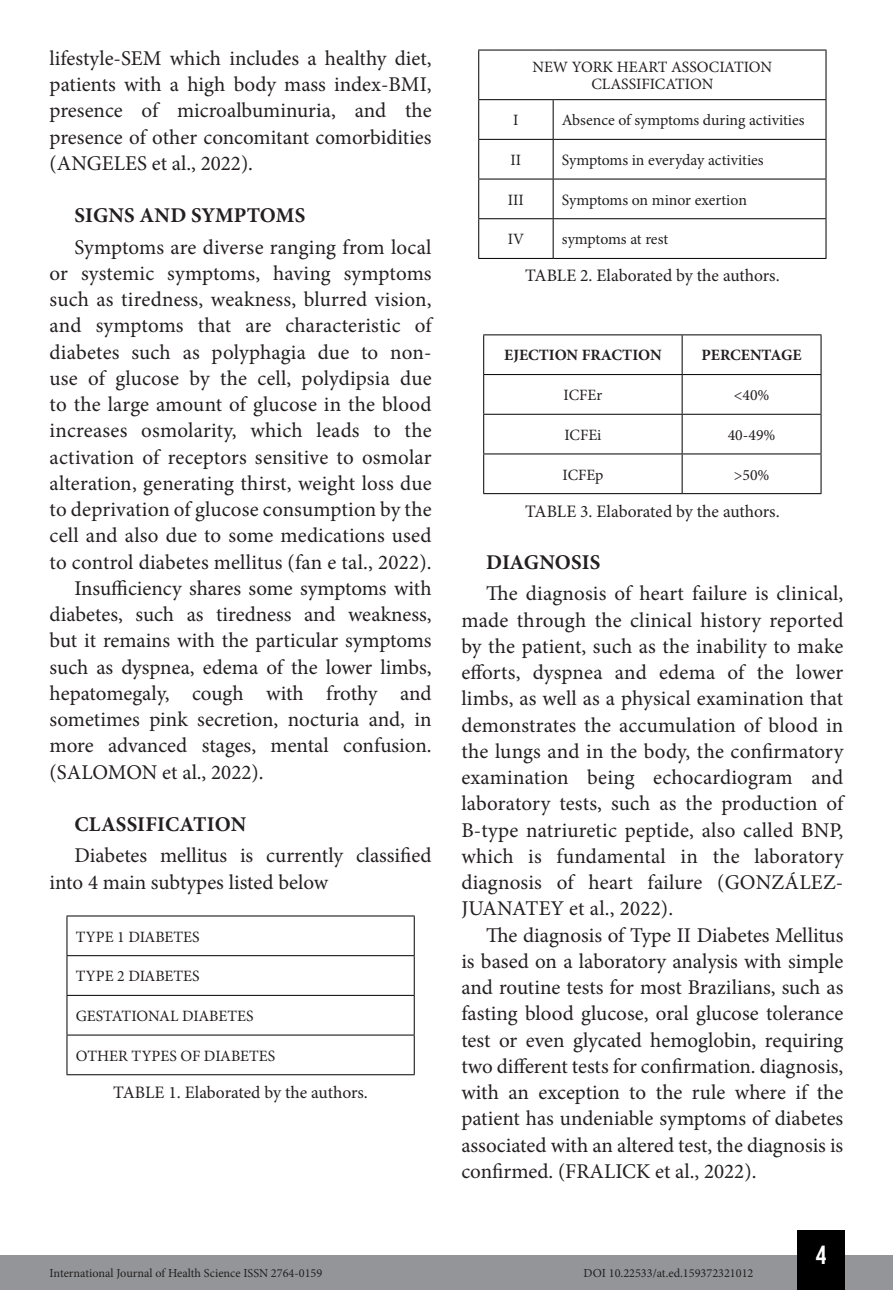
<style>
.page{position:relative;width:893px;height:1290px;background:#fff}
.page>*{position:absolute;margin:0;border:0;box-sizing:border-box;transform-origin:0 0}
.t1{font:26.25px "Bebas Kai";color:#fff}
.Texto_1{font:21px/26.2px "Minion Pro";color:#231f20;text-align:justify}
.Sub_título{font:700 21px "Minion Pro";letter-spacing:.005em;color:#231f20}
.Info_Imagem{font:17.5px "Minion Pro";letter-spacing:-.005em;color:#231f20}
.Tabela{font:15.75px/17.5px "Minion Pro";color:#231f20;text-align:center}
.Tabela-2{font:700 15.75px "Minion Pro";color:#231f20}
.t2{font:12.25px "Minion Pro";color:#231f20}
</style>
<div class="page">
<div style="left:0;top:1255px;width:893px;height:35px;background:#939598"></div>
<div style="left:797px;top:1230px;width:48px;height:60px;background:#000"></div>
<hr style="left:67px;top:915px;width:348px;height:1px;background:#000">
<hr style="left:67px;top:916px;width:1px;height:39px;background:#000">
<hr style="left:414px;top:916px;width:1px;height:39px;background:#000">
<hr style="left:67px;top:955px;width:348px;height:1px;background:#000">
<hr style="left:67px;top:956px;width:1px;height:39px;background:#000">
<hr style="left:414px;top:956px;width:1px;height:39px;background:#000">
<hr style="left:67px;top:995px;width:348px;height:1px;background:#000">
<hr style="left:67px;top:996px;width:1px;height:38px;background:#000">
<hr style="left:414px;top:996px;width:1px;height:38px;background:#000">
<hr style="left:67px;top:1034px;width:348px;height:1px;background:#000">
<hr style="left:67px;top:1035px;width:1px;height:39px;background:#000">
<hr style="left:414px;top:1035px;width:1px;height:39px;background:#000">
<hr style="left:67px;top:1074px;width:348px;height:1px;background:#000">
<hr style="left:478px;top:50px;width:75px;height:1px;background:#000">
<hr style="left:478px;top:50px;width:1px;height:49px;background:#000">
<hr style="left:553px;top:50px;width:273px;height:1px;background:#000">
<hr style="left:826px;top:50px;width:1px;height:49px;background:#000">
<hr style="left:478px;top:99px;width:75px;height:1px;background:#000">
<hr style="left:478px;top:100px;width:1px;height:39px;background:#000">
<hr style="left:553px;top:99px;width:273px;height:1px;background:#000">
<hr style="left:553px;top:100px;width:1px;height:39px;background:#000">
<hr style="left:826px;top:100px;width:1px;height:39px;background:#000">
<hr style="left:478px;top:139px;width:75px;height:1px;background:#000">
<hr style="left:478px;top:140px;width:1px;height:39px;background:#000">
<hr style="left:553px;top:139px;width:273px;height:1px;background:#000">
<hr style="left:553px;top:140px;width:1px;height:39px;background:#000">
<hr style="left:826px;top:140px;width:1px;height:39px;background:#000">
<hr style="left:478px;top:179px;width:75px;height:1px;background:#000">
<hr style="left:478px;top:179px;width:1px;height:39px;background:#000">
<hr style="left:553px;top:179px;width:273px;height:1px;background:#000">
<hr style="left:553px;top:179px;width:1px;height:39px;background:#000">
<hr style="left:826px;top:179px;width:1px;height:39px;background:#000">
<hr style="left:478px;top:218px;width:75px;height:1px;background:#000">
<hr style="left:478px;top:219px;width:1px;height:39px;background:#000">
<hr style="left:553px;top:218px;width:273px;height:1px;background:#000">
<hr style="left:553px;top:219px;width:1px;height:39px;background:#000">
<hr style="left:826px;top:219px;width:1px;height:39px;background:#000">
<hr style="left:478px;top:258px;width:75px;height:1px;background:#000">
<hr style="left:553px;top:258px;width:273px;height:1px;background:#000">
<hr style="left:483px;top:334px;width:199px;height:1px;background:#000">
<hr style="left:483px;top:335px;width:1px;height:39px;background:#000">
<hr style="left:682px;top:334px;width:139px;height:1px;background:#000">
<hr style="left:682px;top:335px;width:1px;height:39px;background:#000">
<hr style="left:821px;top:335px;width:1px;height:39px;background:#000">
<hr style="left:483px;top:374px;width:199px;height:1px;background:#000">
<hr style="left:483px;top:375px;width:1px;height:39px;background:#000">
<hr style="left:682px;top:374px;width:139px;height:1px;background:#000">
<hr style="left:682px;top:375px;width:1px;height:39px;background:#000">
<hr style="left:821px;top:375px;width:1px;height:39px;background:#000">
<hr style="left:483px;top:414px;width:199px;height:1px;background:#000">
<hr style="left:483px;top:415px;width:1px;height:38px;background:#000">
<hr style="left:682px;top:414px;width:139px;height:1px;background:#000">
<hr style="left:682px;top:415px;width:1px;height:38px;background:#000">
<hr style="left:821px;top:415px;width:1px;height:38px;background:#000">
<hr style="left:483px;top:453px;width:199px;height:1px;background:#000">
<hr style="left:483px;top:454px;width:1px;height:39px;background:#000">
<hr style="left:682px;top:453px;width:139px;height:1px;background:#000">
<hr style="left:682px;top:454px;width:1px;height:39px;background:#000">
<hr style="left:821px;top:454px;width:1px;height:39px;background:#000">
<hr style="left:483px;top:493px;width:199px;height:1px;background:#000">
<hr style="left:682px;top:493px;width:139px;height:1px;background:#000">
<p class="Texto_1" style="left:50px;top:45px;width:383px">lifestyle-SEM which includes a healthy diet, patients with a high body mass index-BMI, presence of microalbuminuria, and the presence of other concomitant comorbidities (ANGELES et al., 2022).</p>
<p class="Sub_título" style="left:75px;top:201px;width:232px">SIGNS AND SYMPTOMS</p>
<p class="Texto_1" style="left:50px;top:234px;width:384px;text-indent:25px">Symptoms are diverse ranging from local or systemic symptoms, having symptoms such as tiredness, weakness, blurred vision, and symptoms that are characteristic of diabetes such as polyphagia due to non&shy;use of glucose by the cell, polydipsia due to the large amount of glucose in the blood increases osmolarity, which leads to the activation of receptors sensitive to osmolar alteration, generating thirst, weight loss due to deprivation of glucose consumption by the cell and also due to some medications used to control diabetes mellitus (fan e tal., 2022).</p>
<p class="Texto_1" style="left:50px;top:575px;width:384px;text-indent:25px">Insufficiency shares some symptoms with diabetes, such as tiredness and weakness, but it remains with the particular symptoms such as dyspnea, edema of the lower limbs, hepatomegaly, cough with frothy and sometimes pink secretion, nocturia and, in more advanced stages, mental confusion. (SALOMON et al., 2022).</p>
<p class="Sub_título" style="left:75px;top:810px;width:173px">CLASSIFICATION</p>
<p class="Texto_1" style="left:50px;top:843px;width:383px;text-indent:25px">Diabetes mellitus is currently classified into 4 main subtypes listed below</p>
<p class="Tabela" style="left:76px;top:928px;width:125px">TYPE 1 DIABETES</p>
<p class="Tabela" style="left:76px;top:967px;width:125px">TYPE 2 DIABETES</p>
<p class="Tabela" style="left:76px;top:1007px;width:179px">GESTATIONAL DIABETES</p>
<p class="Tabela" style="left:76px;top:1047px;width:201px">OTHER TYPES OF DIABETES</p>
<p class="Info_Imagem" style="left:113px;top:1080px;width:256px">TABLE 1. Elaborated by the authors.</p>
<p class="Tabela" style="left:532px;top:58px;width:241px">NEW YORK HEART ASSOCIATION<br>CLASSIFICATION</p>
<p class="Tabela" style="left:513px;top:112px;width:7px">I</p>
<p class="Tabela" style="left:562px;top:112px;width:244px">Absence of symptoms during activities</p>
<p class="Tabela" style="left:511px;top:151px;width:12px">II</p>
<p class="Tabela" style="left:562px;top:151px;width:203px">Symptoms in everyday activities</p>
<p class="Tabela" style="left:508px;top:191px;width:18px">III</p>
<p class="Tabela" style="left:562px;top:191px;width:187px">Symptoms on minor exertion</p>
<p class="Tabela" style="left:508px;top:231px;width:18px">IV</p>
<p class="Tabela" style="left:562px;top:231px;width:108px">symptoms at rest</p>
<p class="Info_Imagem" style="left:525px;top:264px;width:256px">TABLE 2. Elaborated by the authors.</p>
<p class="Tabela-2" style="left:504px;top:344px;width:159px">EJECTION FRACTION</p>
<p class="Tabela-2" style="left:701px;top:344px;width:102px">PERCENTAGE</p>
<p class="Tabela" style="left:563px;top:386px;width:40px">ICFEr</p>
<p class="Tabela" style="left:734px;top:386px;width:37px">&lt;40%</p>
<p class="Tabela" style="left:564px;top:426px;width:39px">ICFEi</p>
<p class="Tabela" style="left:728px;top:426px;width:49px">40-49%</p>
<p class="Tabela" style="left:562px;top:466px;width:42px">ICFEp</p>
<p class="Tabela" style="left:734px;top:466px;width:37px">&gt;50%</p>
<p class="Info_Imagem" style="left:525px;top:499px;width:256px">TABLE 3. Elaborated by the authors.</p>
<p class="Sub_título" style="left:486px;top:547px;width:116px">DIAGNOSIS</p>
<p class="Texto_1" style="left:461px;top:580px;width:384px;text-indent:25px">The diagnosis of heart failure is clinical, made through the clinical history reported by the patient, such as the inability to make efforts, dyspnea and edema of the lower limbs, as well as a physical examination that demonstrates the accumulation of blood in the lungs and in the body, the confirmatory examination being echocardiogram and laboratory tests, such as the production of B-type natriuretic peptide, also called BNP, which is fundamental in the laboratory diagnosis of heart failure (GONZÁLEZ-JUANATEY et al., 2022).</p>
<p class="Texto_1" style="left:461px;top:922px;width:384px;text-indent:25px">The diagnosis of Type II Diabetes Mellitus is based on a laboratory analysis with simple and routine tests for most Brazilians, such as fasting blood glucose, oral glucose tolerance test or even glycated hemoglobin, requiring two different tests for confirmation. diagnosis, with an exception to the rule where if the patient has undeniable symptoms of diabetes associated with an altered test, the diagnosis is confirmed. (FRALICK et al., 2022).</p>
<p class="t1" style="left:816px;top:1241px;width:12px">4</p>
<p class="t2" style="left:50px;top:1265px;width:274px">International Journal of Health Science ISSN 2764-0159</p>
<p class="t2" style="left:584px;top:1265px;width:171px">DOI 10.22533/at.ed.159372321012</p>
</div>
